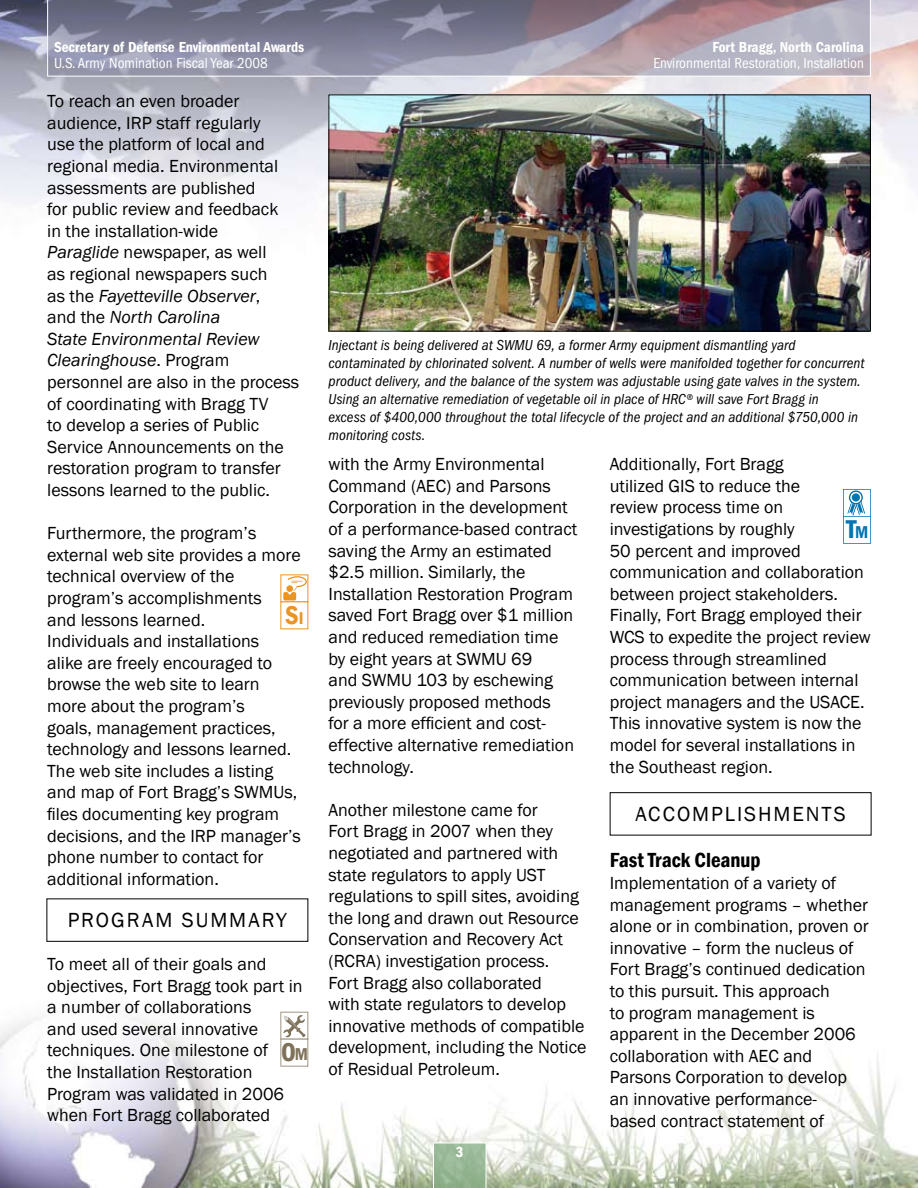
<style>
.page{position:relative;width:918px;height:1188px;background:#fff}
.page>*{position:absolute;margin:0;border:0;box-sizing:border-box;transform-origin:0 0}
.t1{font:600 condensed 26.4px "Franklin Gothic";color:#ea9423}
.t2{font:600 condensed 26.4px "Franklin Gothic";color:#0075b2}
.t3{font:600 condensed 26.4px "Franklin Gothic";color:#7e725b}
.t4{font:21px "Franklin Gothic";letter-spacing:.095em;color:#000}
.t5{font:600 condensed 21px "Franklin Gothic";letter-spacing:-.005em;color:#000}
.t6{font:18px/21.6px "Franklin Gothic";color:#000}
.t7{font:italic condensed 15px/18px "Franklin Gothic";letter-spacing:.005em;color:#000}
.t8{font:600 condensed 15px/16.5px "Franklin Gothic";color:#fff}
.t9{font:condensed 15px/16.5px "Franklin Gothic";color:#fff;text-align:right}
.t10{font:600 condensed 15px "Franklin Gothic";color:#fff}
.s1{font-weight:400}
.s2{font-style:italic}
.s3{font-size:17.7px}
.s4{font-weight:600}
</style>
<div class="page">
<img style="left:0;top:0;width:918px;height:1188px">
<svg style="left:47px;top:0;width:824px;height:76px;background:#9590a1"></svg>
<svg style="left:433px;top:1143px;width:53px;height:45px;background:#9ab998"></svg>
<img style="left:330px;top:96px;width:539px;height:234px">
<div style="left:328px;top:94px;width:543px;height:238px;border:1px solid #000"></div>
<svg style="left:280px;top:574px;width:28px;height:28px"></svg>
<div style="left:280px;top:601px;width:28px;height:28px;background:#fff"></div>
<svg style="left:283px;top:576px;width:24px;height:24px"></svg>
<div style="left:47px;top:899px;width:261px;height:42px;background:#fff"></div>
<div style="left:46px;top:898px;width:262px;height:44px;border:1px solid #000"></div>
<div style="left:610px;top:793px;width:261px;height:42px;background:#fff"></div>
<div style="left:610px;top:792px;width:262px;height:44px;border:1px solid #000"></div>
<svg style="left:843px;top:489px;width:28px;height:55px"></svg>
<svg style="left:849px;top:490px;width:14px;height:14px"></svg>
<svg style="left:850px;top:492px;width:11px;height:11px"></svg>
<div style="left:852px;top:493px;width:8px;height:9px;background:#0075b2;border-radius:50%"></div>
<svg style="left:280px;top:1012px;width:28px;height:54px"></svg>
<p class="t8" style="left:54px;top:39px;width:252px">Secretary of Defense Environmental Awards<br><span class="s1">U.S. Army Nomination Fiscal Year 2008</span></p>
<p class="t6" style="left:47px;top:91px;width:253px">To reach an even broader audience, IRP staff regularly<br>use the platform of local and regional media. Environmental assessments are published<br>for public review and feedback<br>in the installation-wide<br><span class="s2">Paraglide</span> newspaper, as well<br>as regional newspapers such<br>as the <span class="s2">Fayetteville Observer</span>,<br>and the <span class="s2">North Carolina<br>State Environmental Review<br>Clearinghouse</span>. Program personnel are also in the process of coordinating with Bragg TV<br>to develop a series of Public<br>Service Announcements on the restoration program to transfer lessons learned to the public.</p>
<p class="t6" style="left:47px;top:523px;width:255px">Furthermore, the program’s external web site provides a more technical overview of the program’s accomplishments<br>and lessons learned.<br>Individuals and installations<br>alike are freely encouraged to browse the web site to learn more about the program’s<br>goals, management practices, technology and lessons learned.<br>The web site includes a listing and map of Fort Bragg’s SWMUs, files documenting key program decisions, and the IRP manager’s phone number to contact for additional information.</p>
<p class="t1" style="left:285px;top:597px;width:20px">S<span class="s3">I</span></p>
<p class="t4" style="left:68px;top:907px;width:221px">PROGRAM SUMMARY</p>
<p class="t6" style="left:47px;top:954px;width:257px">To meet all of their goals and objectives, Fort Bragg took part in a number of collaborations<br>and used several innovative techniques. One milestone of<br>the Installation Restoration<br>Program was validated in 2006 when Fort Bragg collaborated</p>
<p class="t3" style="left:281px;top:1034px;width:29px">O<span class="s3">M</span></p>
<p class="t9" style="left:653px;top:39px;width:212px"><span class="s4">Fort Bragg, North Carolina<br></span>Environmental Restoration, Installation</p>
<p class="t7" style="left:328px;top:336px;width:537px">Injectant is being delivered at SWMU 69, a former Army equipment dismantling yard contaminated by chlorinated solvent. A number of wells were manifolded together for concurrent product delivery, and the balance of the system was adjustable using gate valves in the system.<br>Using an alternative remediation of vegetable oil in place of HRC® will save Fort Bragg in<br>excess of $400,000 throughout the total lifecycle of the project and an additional $750,000 in monitoring costs.</p>
<p class="t6" style="left:328px;top:454px;width:250px">with the Army Environmental<br>Command (AEC) and Parsons<br>Corporation in the development of a performance-based contract saving the Army an estimated $2.5 million. Similarly, the<br>Installation Restoration Program saved Fort Bragg over $1 million and reduced remediation time by eight years at SWMU 69<br>and SWMU 103 by eschewing previously proposed methods<br>for a more efficient and cost&shy;effective alternative remediation technology.</p>
<p class="t6" style="left:328px;top:799px;width:260px">Another milestone came for<br>Fort Bragg in 2007 when they negotiated and partnered with state regulators to apply UST regulations to spill sites, avoiding the long and drawn out Resource<br>Conservation and Recovery Act (RCRA) investigation process.<br>Fort Bragg also collaborated<br>with state regulators to develop innovative methods of compatible development, including the Notice of Residual Petroleum.</p>
<p class="t10" style="left:456px;top:1142px;width:9px">3</p>
<p class="t6" style="left:610px;top:454px;width:262px">Additionally, Fort Bragg<br>utilized GIS to reduce the<br>review process time on investigations by roughly<br>50 percent and improved communication and collaboration between project stakeholders.<br>Finally, Fort Bragg employed their<br>WCS to expedite the project review process through streamlined communication between internal project managers and the USACE.<br>This innovative system is now the model for several installations in the Southeast region.</p>
<p class="t2" style="left:846px;top:511px;width:24px">T<span class="s3">M</span></p>
<p class="t4" style="left:635px;top:801px;width:212px">ACCOMPLISHMENTS</p>
<p class="t5" style="left:610px;top:846px;width:152px">Fast Track Cleanup</p>
<p class="t6" style="left:610px;top:873px;width:261px">Implementation of a variety of management programs – whether alone or in combination, proven or innovative – form the nucleus of<br>Fort Bragg’s continued dedication to this pursuit. This approach<br>to program management is apparent in the December 2006 collaboration with AEC and<br>Parsons Corporation to develop an innovative performance-<br>based contract statement of</p>
</div>
